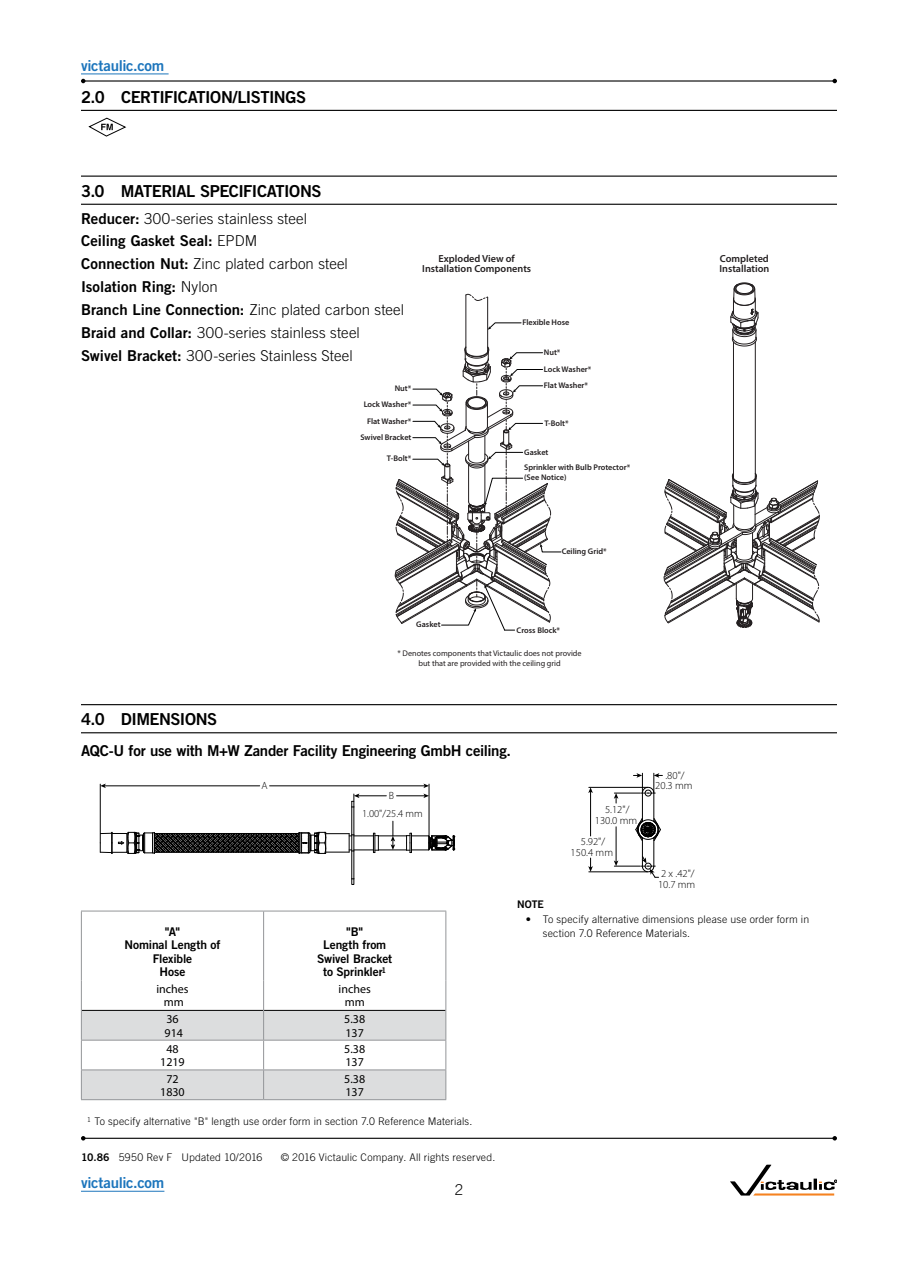
<style>
.page{position:relative;width:918px;height:1263px;background:#fff}
.page>*{position:absolute;margin:0;border:0;box-sizing:border-box;transform-origin:0 0}
.t1{font:16.5px "Trade Gothic LT Std Bd 2";letter-spacing:-.03em;color:#000}
.t2{font:300 15px/22.8px "Trade Gothic LT Std";letter-spacing:.005em;color:#000}
.t3{font:15px/22.8px "Trade Gothic LT Std Bd 2";letter-spacing:-.01em;color:#000}
.t4{font:15px "Trade Gothic LT Std Bd 2";letter-spacing:-.02em;color:#1c75bc}
.t5{font:12px/13.5px "Trade Gothic LT Std Bd 2";letter-spacing:-.01em;color:#000;text-align:center}
.t6{font:12px/13.5px "Myriad Pro";color:#000;text-align:center}
.t7{font:300 10.65px/10.6px "Myriad Pro";color:#000;text-align:center}
.t8{font:300 10.5px/13.5px "Trade Gothic LT Std";letter-spacing:.015em;color:#000}
.t9{font:300 10.5px "Myriad Pro";color:#000}
.t10{font:10.5px "Trade Gothic LT Std Bd 2";color:#000}
.t11{font:600 10.2px/10.2px "Myriad Pro";color:#231f20;text-align:center}
.t12{font:600 8.25px/16.4px "Myriad Pro";color:#231f20}
.t13{font:8.25px/9.8px "Myriad Pro";color:#231f20;text-align:center}
.s1{font-family:"Trade Gothic LT Std Bd 2";font-weight:400}
.s2{font-family:"Trade Gothic LT Std";font-weight:300}
</style>
<div class="page">
<hr style="left:81px;top:1191px;width:83px;height:1px;background:#1c75bc">
<hr style="left:83px;top:80px;width:752px;height:2px;background:#000">
<svg style="left:81px;top:79px;width:5px;height:4px"></svg>
<svg style="left:832px;top:79px;width:5px;height:4px"></svg>
<hr style="left:81px;top:74px;width:88px;height:1px;background:#1c75bc">
<hr style="left:83px;top:1138px;width:752px;height:1px;background:#000">
<svg style="left:81px;top:1136px;width:5px;height:4px"></svg>
<svg style="left:832px;top:1136px;width:5px;height:4px"></svg>
<svg style="left:730px;top:1165px;width:107px;height:30px"></svg>
<hr style="left:81px;top:110px;width:756px;height:1px;background:#000">
<hr style="left:81px;top:176px;width:756px;height:1px;background:#000">
<hr style="left:81px;top:204px;width:756px;height:1px;background:#000">
<hr style="left:81px;top:704px;width:756px;height:1px;background:#000">
<hr style="left:81px;top:732px;width:756px;height:1px;background:#000">
<svg style="left:88px;top:118px;width:38px;height:19px"></svg>
<svg style="left:100px;top:783px;width:355px;height:102px"></svg>
<hr style="left:589px;top:871px;width:58px;height:1px;background:#000">
<hr style="left:589px;top:787px;width:58px;height:1px;background:#000">
<svg style="left:588px;top:858px;width:5px;height:14px"></svg>
<hr style="left:590px;top:791px;width:1px;height:45px;background:#000">
<svg style="left:588px;top:787px;width:5px;height:6px"></svg>
<svg style="left:614px;top:773px;width:48px;height:105px"></svg>
<hr style="left:81px;top:911px;width:183px;height:1px;background:#939598">
<hr style="left:81px;top:911px;width:1px;height:69px;background:#939598">
<hr style="left:264px;top:911px;width:182px;height:1px;background:#939598">
<hr style="left:263px;top:911px;width:1px;height:69px;background:#939598">
<hr style="left:446px;top:911px;width:1px;height:69px;background:#939598">
<hr style="left:446px;top:980px;width:1px;height:30px;background:#939598">
<hr style="left:81px;top:980px;width:1px;height:30px;background:#939598">
<hr style="left:263px;top:980px;width:1px;height:30px;background:#939598">
<svg style="left:81px;top:1010px;width:366px;height:90px"></svg>
<hr style="left:755px;top:342px;width:1px;height:136px;background:#231f20">
<hr style="left:733px;top:342px;width:1px;height:136px;background:#231f20">
<svg style="left:730px;top:282px;width:29px;height:64px"></svg>
<svg style="left:664px;top:473px;width:156px;height:155px"></svg>
<hr style="left:487px;top:297px;width:1px;height:55px;background:#231f20">
<hr style="left:466px;top:295px;width:1px;height:57px;background:#231f20">
<svg style="left:465px;top:294px;width:23px;height:7px"></svg>
<svg style="left:395px;top:346px;width:166px;height:285px"></svg>
<svg style="left:488px;top:322px;width:33px;height:8px"></svg>
<h2 class="t4" style="left:81px;top:56px;width:85px">victaulic.com</h2>
<h1 class="t1" style="left:81px;top:87px;width:227px">2.0 CERTIFICATION/LISTINGS</h1>
<h1 class="t1" style="left:81px;top:181px;width:242px">3.0 MATERIAL SPECIFICATIONS</h1>
<h2 class="t2" style="left:81px;top:207px;width:228px"><span class="s1">Reducer:</span> 300-series stainless steel</h2>
<h2 class="t3" style="left:81px;top:229px;width:178px">Ceiling Gasket Seal: <span class="s2">EPDM</span></h2>
<h2 class="t2" style="left:81px;top:252px;width:268px"><span class="s1">Connection Nut:</span> Zinc plated carbon steel</h2>
<h2 class="t3" style="left:81px;top:275px;width:325px">Isolation Ring: <span class="s2">Nylon<br></span>Branch Line Connection: <span class="s2">Zinc plated carbon steel</span></h2>
<h2 class="t2" style="left:81px;top:321px;width:280px"><span class="s1">Braid and Collar:</span> 300-series stainless steel<br><span class="s1">Swivel Bracket:</span> 300-series Stainless Steel</h2>
<p class="t12" style="left:395px;top:380px;width:18px">Nut*</p>
<p class="t12" style="left:364px;top:396px;width:49px;text-align:center">Lock Washer*<br>Flat Washer*</p>
<p class="t12" style="left:360px;top:429px;width:53px">Swivel Bracket</p>
<p class="t12" style="left:387px;top:450px;width:26px">T-Bolt*</p>
<p class="t11" style="left:422px;top:253px;width:110px">Exploded View of<br>Installation Components</p>
<p class="t12" style="left:522px;top:314px;width:49px">Flexible Hose</p>
<p class="t12" style="left:544px;top:344px;width:18px">Nut*</p>
<p class="t12" style="left:544px;top:361px;width:49px">Lock Washer*<br>Flat Washer*</p>
<p class="t12" style="left:544px;top:415px;width:26px">T-Bolt*</p>
<p class="t12" style="left:524px;top:444px;width:26px">Gasket</p>
<p class="t12" style="left:524px;top:462px;width:108px;line-height:9.8px">Sprinkler with Bulb Protector* (See Notice)</p>
<p class="t11" style="left:719px;top:253px;width:51px;text-align:left">Completed<br>Installation</p>
<p class="t12" style="left:562px;top:543px;width:47px">Ceiling Grid*</p>
<p class="t12" style="left:416px;top:616px;width:26px">Gasket</p>
<p class="t12" style="left:517px;top:622px;width:45px">Cross Block*</p>
<p class="t13" style="left:397px;top:648px;width:186px">* Denotes components that Victaulic does not provide but that are provided with the ceiling grid</p>
<h1 class="t1" style="left:81px;top:709px;width:138px">4.0 DIMENSIONS</h1>
<h2 class="t3" style="left:81px;top:739px;width:432px">AQC-U for use with M+W Zander Facility Engineering GmbH ceiling.</h2>
<p class="t9" style="left:262px;top:779px;width:8px">A</p>
<p class="t9" style="left:389px;top:789px;width:7px">B</p>
<p class="t9" style="left:362px;top:808px;width:62px">1.00"/25.4 mm</p>
<p class="t7" style="left:595px;top:804px;width:44px">5.12"/<br>130.0 mm</p>
<p class="t7" style="left:571px;top:836px;width:44px">5.92"/<br>150.4 mm</p>
<p class="t7" style="left:655px;top:769px;width:39px">.80"/<br>20.3 mm</p>
<p class="t7" style="left:658px;top:868px;width:39px;text-align:left">2 x .42"/<br>10.7 mm</p>
<p class="t5" style="left:125px;top:924px;width:97px">"A"<br>Nominal Length of<br>Flexible<br>Hose</p>
<p class="t5" style="left:317px;top:924px;width:77px">"B"<br>Length from<br>Swivel Bracket to Sprinkler<sup>1</sup></p>
<p class="t6" style="left:156px;top:981px;width:34px">inches mm</p>
<p class="t6" style="left:339px;top:981px;width:34px">inches mm</p>
<p class="t6" style="left:165px;top:1012px;width:20px;text-align:left">36<br>914</p>
<p class="t6" style="left:344px;top:1012px;width:22px;text-align:left">5.38<br>137</p>
<p class="t6" style="left:160px;top:1042px;width:26px">48<br>1219</p>
<p class="t6" style="left:344px;top:1042px;width:22px;text-align:left">5.38<br>137</p>
<p class="t6" style="left:160px;top:1071px;width:26px">72<br>1830</p>
<p class="t6" style="left:344px;top:1071px;width:22px;text-align:left">5.38<br>137</p>
<p class="t8" style="left:87px;top:1114px;width:387px"><sup>1</sup> To specify alternative "B" length use order form in section 7.0 Reference Materials.</p>
<p class="t8" style="left:81px;top:1150px;width:183px"><span class="s1">10.86</span> 5950 Rev F Updated 10/2016</p>
<p class="t8" style="left:281px;top:1150px;width:216px">© 2016 Victaulic Company. All rights reserved.</p>
<h2 class="t4" style="left:81px;top:1173px;width:85px">victaulic.com</h2>
<h2 class="t2" style="left:455px;top:1178px;width:10px">2</h2>
<p class="t10" style="left:517px;top:897px;width:28px">NOTE</p>
<p class="t8" style="left:543px;top:913px;width:268px;text-indent:-17px">• To specify alternative dimensions please use order form in section 7.0 Reference Materials.</p>
</div>
